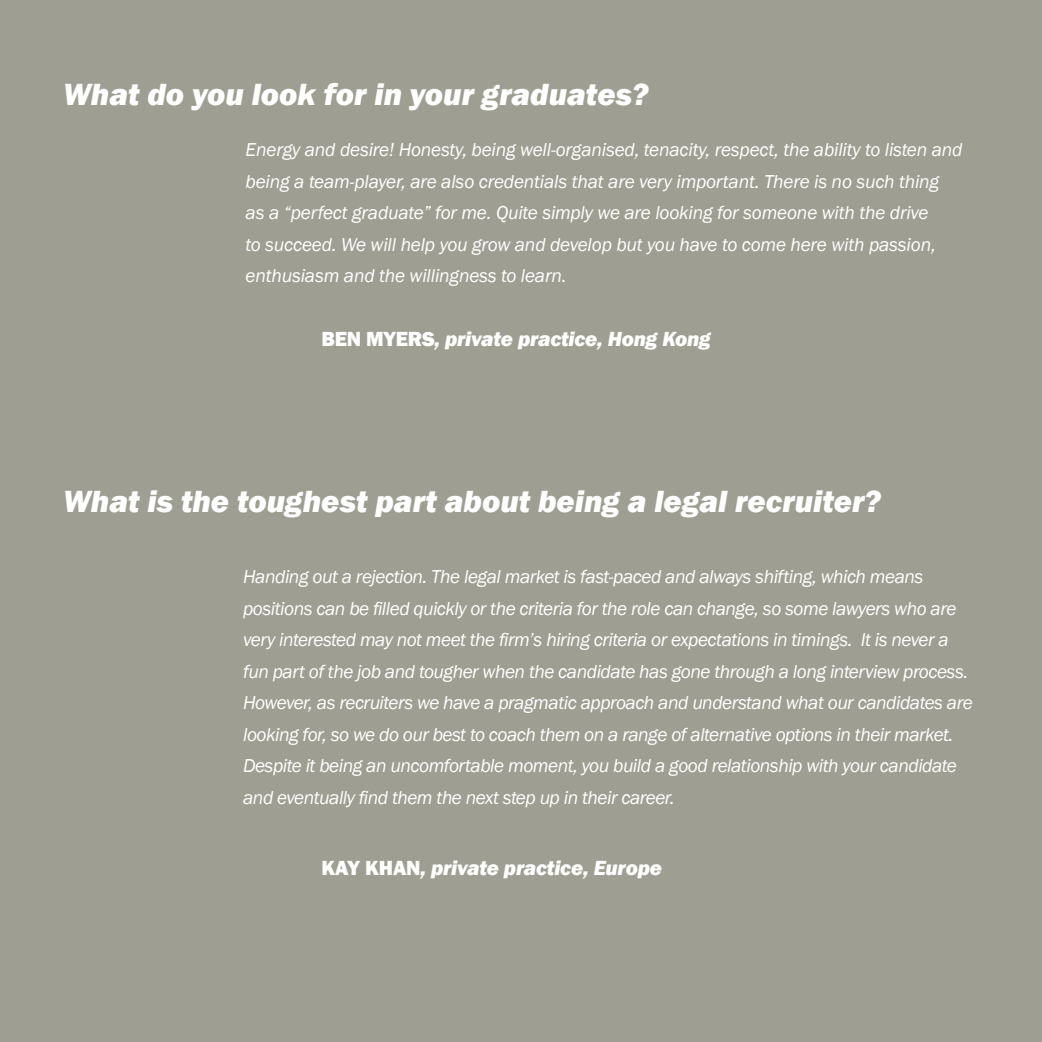
<style>
.page{position:relative;width:1042px;height:1042px;background:#9e9e92}
.page>*{position:absolute;margin:0;border:0;box-sizing:border-box;transform-origin:0 0}
.t1{font:italic 800 31.5px "Franklin Gothic";color:#fff}
.t2{font:italic 800 21px "Franklin Gothic";letter-spacing:-.01em;color:#fff}
.t3{font:italic 19.25px/31.5px "Franklin Gothic";letter-spacing:-.025em;color:#fff}
.s1{font-style:normal}
</style>
<div class="page">
<h1 class="t1" style="left:63px;top:74px;width:587px">What do you look for in your graduates?</h1>
<p class="t3" style="left:246px;top:134px;width:718px">Energy and desire! Honesty, being well-organised, tenacity, respect, the ability to listen and being a team-player, are also credentials that are very important. There is no such thing as a “perfect graduate” for me. Quite simply we are looking for someone with the drive<br>to succeed. We will help you grow and develop but you have to come here with passion, enthusiasm and the willingness to learn.</p>
<p class="t2" style="left:321px;top:325px;width:391px"><span class="s1">BEN MYERS</span>, private practice, Hong Kong</p>
<h1 class="t1" style="left:63px;top:481px;width:819px">What is the toughest part about being a legal recruiter?</h1>
<p class="t3" style="left:243px;top:561px;width:731px">Handing out a rejection. The legal market is fast-paced and always shifting, which means positions can be filled quickly or the criteria for the role can change, so some lawyers who are very interested may not meet the firm’s hiring criteria or expectations in timings. It is never a fun part of the job and tougher when the candidate has gone through a long interview process.<br>However, as recruiters we have a pragmatic approach and understand what our candidates are looking for, so we do our best to coach them on a range of alternative options in their market.<br>Despite it being an uncomfortable moment, you build a good relationship with your candidate and eventually find them the next step up in their career.</p>
<h1 class="t1" style="left:52px;top:715px;width:817px">What is the first thing that you try to instil in a graduate</h1>
<p class="t2" style="left:321px;top:854px;width:342px"><span class="s1">KAY KHAN</span>, private practice, Europe</p>
</div>
